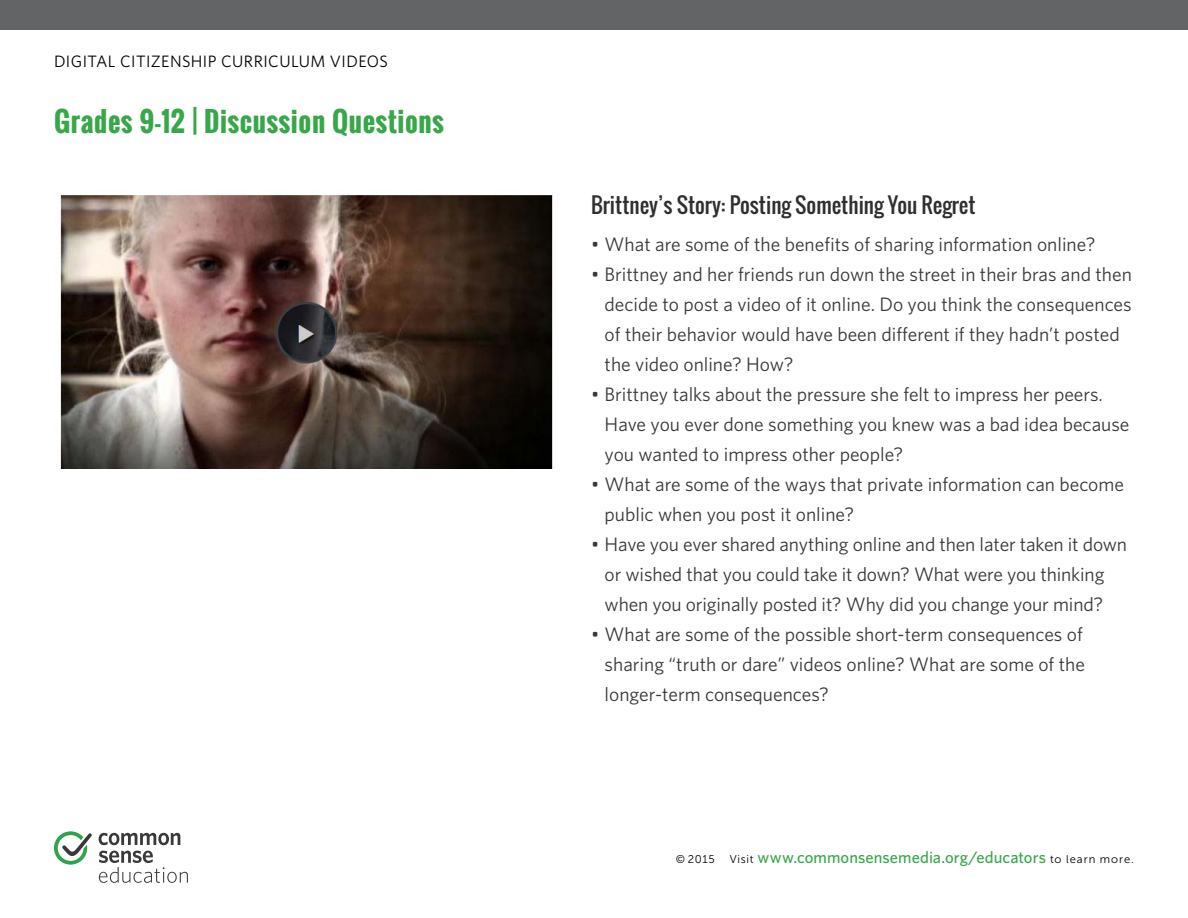
<style>
.page{position:relative;width:1188px;height:918px;background:#fff}
.page>*{position:absolute;margin:0;border:0;box-sizing:border-box;transform-origin:0 0}
.t1{font:700 27px "Oswald";letter-spacing:.025em;color:#37a749}
.t2{font:21px "Oswald";color:#2f2f2e}
.t3{font:19.5px/30px "Whitney";color:#383839}
.t4{font:500 16.5px "Whitney";letter-spacing:.005em;color:#37a749}
.t5{font:16.5px "Whitney";letter-spacing:.025em;color:#000}
.t6{font:11.25px "Museo Sans 300";color:#000}
.s1{font-family:"Museo Sans 300";font-weight:400;font-size:11.25px;color:#000}
</style>
<div class="page">
<div style="left:0;top:0;width:1188px;height:30px;background:#636466"></div>
<svg style="left:99px;top:833px;width:81px;height:12px"></svg>
<svg style="left:54px;top:831px;width:38px;height:34px"></svg>
<svg style="left:99px;top:851px;width:89px;height:32px"></svg>
<img style="left:60px;top:195px;width:493px;height:274px">
<p class="t5" style="left:54px;top:52px;width:336px">DIGITAL CITIZENSHIP CURRICULUM VIDEOS</p>
<h1 class="t1" style="left:54px;top:101px;width:391px">Grades 9-12 | Discussion Questions</h1>
<p class="t2" style="left:591px;top:189px;width:386px">Brittney’s Story: Posting Something You Regret</p>
<p class="t3" style="left:591px;top:229px;width:506px">• What are some of the benefits of sharing information online?</p>
<p class="t3" style="left:605px;top:259px;width:529px;text-indent:-13px">• Brittney and her friends run down the street in their bras and then decide to post a video of it online. Do you think the consequences of their behavior would have been different if they hadn’t posted the video online? How?</p>
<p class="t3" style="left:605px;top:379px;width:526px;text-indent:-13px">• Brittney talks about the pressure she felt to impress her peers.<br>Have you ever done something you knew was a bad idea because you wanted to impress other people?</p>
<p class="t3" style="left:605px;top:469px;width:521px;text-indent:-13px">• What are some of the ways that private information can become public when you post it online?</p>
<p class="t3" style="left:591px;top:529px;width:538px;text-align:center">• Have you ever shared anything online and then later taken it down or wished that you could take it down? What were you thinking when you originally posted it? Why did you change your mind?</p>
<p class="t3" style="left:605px;top:618px;width:482px;text-align:justify;text-indent:-13px">• What are some of the possible short-term consequences of sharing “truth or dare” videos online? What are some of the longer-term consequences?</p>
<p class="t6" style="left:676px;top:853px;width:41px">© 2015</p>
<p class="t4" style="left:730px;top:848px;width:406px"><span class="s1">Visit</span> www.commonsensemedia.org/educators <span class="s1">to learn more.</span></p>
</div>
